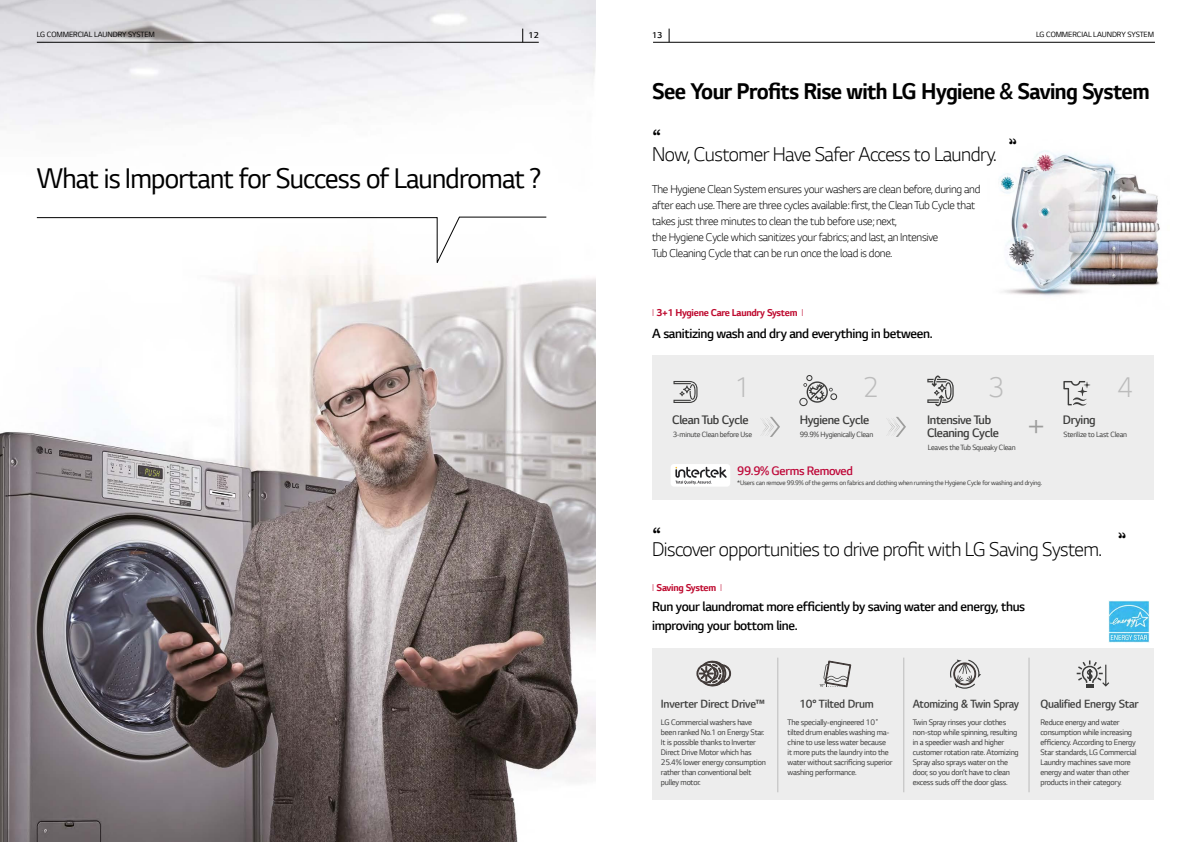
<style>
.page{position:relative;width:1191px;height:842px;background:#fff}
.page>*{position:absolute;margin:0;border:0;box-sizing:border-box;transform-origin:0 0}
.t1{font:300 36.6px "LG Smart";color:#9d9d9c}
.t2{font:30px "LG Smart";letter-spacing:-.025em;color:#000;scale:.95 1}
.t3{font:300 30px "LG Smart";color:#bcbcbc}
.t4{font:700 24px "LG Smart";letter-spacing:-.025em;color:#000;scale:.95 1}
.t5{font:23px "Nanum Barun Gothic";color:#000}
.t6{font:300 21px "LG Smart";letter-spacing:-.025em;color:#000}
.t7{font:600 14px/19px "LG Smart";letter-spacing:-.025em;color:#000}
.t8{font:600 13px/13.4px "LG Smart";letter-spacing:-.025em;color:#3c3c3b}
.t9{font:600 13px "LG Smart";letter-spacing:-.025em;color:#be0738}
.t10{font:300 12px/16px "LG Smart";letter-spacing:-.025em;color:#000}
.t11{font:11px "LG Sm Haotf TSB";letter-spacing:-.025em;color:#3c3c3b}
.t12{font:11px "LG Sm Haotf TSB";letter-spacing:-.025em;color:#3c3c3b;scale:.95 1}
.t13{font:700 10.5px "LG Smart";letter-spacing:-.025em;color:#be092e}
.t14{font:600 9px "LG Smart";color:#000}
.t15{font:8.5px/10px "LG Smart";letter-spacing:-.025em;color:#3c3c3b}
.t16{font:8px "LG Smart";letter-spacing:-.025em;color:#3c3c3b}
.t17{font:8px "LG Smart";letter-spacing:-.01em;color:#000}
.t18{font:7px "LG Smart";letter-spacing:-.025em;color:#3c3c3b}
.s1{font-weight:600}
.s2{font-weight:300}
</style>
<div class="page">
<img style="left:999px;top:150px;width:161px;height:146px">
<div style="left:652px;top:648px;width:502px;height:151px;background:#ededed"></div>
<img style="left:0;top:0;width:595px;height:842px">
<svg style="left:36px;top:216px;width:511px;height:50px"></svg>
<hr style="left:653px;top:42px;width:502px;height:1px;background:#000">
<svg style="left:669px;top:29px;width:1px;height:13px"></svg>
<hr style="left:37px;top:42px;width:502px;height:1px;background:#000">
<svg style="left:522px;top:29px;width:1px;height:13px"></svg>
<div style="left:652px;top:355px;width:502px;height:145px;background:#ededed"></div>
<img style="left:1108px;top:601px;width:41px;height:41px">
<div style="left:670px;top:464px;width:60px;height:23px;background:#fff;border-radius:3px"></div>
<svg style="left:675px;top:467px;width:51px;height:17px"></svg>
<svg style="left:927px;top:375px;width:26px;height:31px"></svg>
<svg style="left:799px;top:375px;width:38px;height:31px"></svg>
<svg style="left:673px;top:381px;width:24px;height:22px"></svg>
<svg style="left:1063px;top:381px;width:27px;height:25px"></svg>
<svg style="left:761px;top:417px;width:19px;height:20px"></svg>
<svg style="left:887px;top:417px;width:19px;height:20px"></svg>
<hr style="left:777px;top:658px;width:1px;height:134px;background:#bcbcbc">
<hr style="left:903px;top:658px;width:1px;height:134px;background:#bcbcbc">
<hr style="left:1028px;top:658px;width:1px;height:134px;background:#bcbcbc">
<svg style="left:696px;top:661px;width:35px;height:25px"></svg>
<svg style="left:950px;top:659px;width:31px;height:30px"></svg>
<svg style="left:1076px;top:660px;width:33px;height:27px"></svg>
<svg style="left:819px;top:660px;width:32px;height:27px"></svg>
<p class="t17" style="left:37px;top:29px;width:120px">LG COMMERCIAL LAUNDRY SYSTEM</p>
<p class="t14" style="left:528px;top:29px;width:12px">12</p>
<p class="t14" style="left:652px;top:29px;width:12px">13</p>
<p class="t17" style="left:1036px;top:29px;width:120px">LG COMMERCIAL LAUNDRY SYSTEM</p>
<h3 class="t4" style="left:652px;top:75px;width:525px">See Your Profits Rise with LG Hygiene <span class="s1">&amp;</span> Saving System</h3>
<h2 class="t2" style="left:37px;top:158px;width:533px">What is Important for Success of Laundromat ?</h2>
<h3 class="t5" style="left:651px;top:129px;width:12px">“</h3>
<h3 class="t6" style="left:652px;top:141px;width:346px">Now, Customer Have Safer Access to Laundry.</h3>
<p class="t10" style="left:652px;top:180px;width:330px">The Hygiene Clean System ensures your washers are clean before, during and after each use. There are three cycles available: first, the Clean Tub Cycle that takes just three minutes to clean the tub before use; next,<br>the Hygiene Cycle which sanitizes your fabrics; and last, an Intensive<br>Tub Cleaning Cycle that can be run once the load is done.</p>
<p class="t13" style="left:652px;top:305px;width:153px"><span class="s2">I</span> 3+1 Hygiene Care Laundry System <span class="s2">I</span></p>
<h3 class="t7" style="left:652px;top:324px;width:282px">A sanitizing wash and dry and everything in between.</h3>
<h2 class="t3" style="left:734px;top:367px;width:18px">1</h2>
<h2 class="t3" style="left:862px;top:367px;width:18px">2</h2>
<h2 class="t3" style="left:988px;top:367px;width:18px">3</h2>
<h2 class="t3" style="left:1117px;top:367px;width:18px">4</h2>
<h3 class="t8" style="left:672px;top:412px;width:78px">Clean Tub Cycle</h3>
<p class="t16" style="left:673px;top:429px;width:81px">3-minute Clean before Use</p>
<h3 class="t8" style="left:799px;top:412px;width:71px">Hygiene Cycle</h3>
<h3 class="t8" style="left:927px;top:412px;width:73px">Intensive Tub<br>Cleaning Cycle</h3>
<h3 class="t8" style="left:1062px;top:412px;width:34px">Drying</h3>
<h1 class="t1" style="left:1026px;top:399px;width:22px">+</h1>
<p class="t16" style="left:799px;top:429px;width:75px">99.9% Hygienically Clean</p>
<p class="t16" style="left:1063px;top:429px;width:65px">Sterilize to Last Clean</p>
<p class="t16" style="left:927px;top:443px;width:89px">Leaves the Tub Squeaky Clean</p>
<h3 class="t9" style="left:737px;top:462px;width:117px">99.9% Germs Removed</h3>
<h3 class="t5" style="left:651px;top:527px;width:12px">“</h3>
<p class="t18" style="left:737px;top:478px;width:306px">*Users can remove 99.9% of the germs on fabrics and clothing when running the Hygiene Cycle for washing and drying.</p>
<h3 class="t6" style="left:652px;top:535px;width:451px">Discover opportunities to drive profit with LG Saving System.</h3>
<p class="t13" style="left:652px;top:580px;width:71px"><span class="s2">I</span> Saving System <span class="s2">I</span></p>
<h3 class="t7" style="left:652px;top:596px;width:374px">Run your laundromat more efficiently by saving water and energy, thus improving your bottom line.</h3>
<p class="t11" style="left:661px;top:699px;width:105px">Inverter Direct DriveTM</p>
<p class="t11" style="left:799px;top:699px;width:76px">10° Tilted Drum</p>
<p class="t12" style="left:912px;top:699px;width:113px">Atomizing &amp; Twin Spray</p>
<p class="t11" style="left:1040px;top:699px;width:100px">Qualified Energy Star</p>
<p class="t15" style="left:661px;top:717px;width:106px">LG Commercial washers have been ranked No.1 on Energy Star.<br>It is possible thanks to Inverter<br>Direct Drive Motor which has<br>25.4% lower energy consumption rather than conventional belt pulley motor.</p>
<p class="t15" style="left:787px;top:717px;width:106px">The specially-engineered 10˚ tilted drum enables washing ma&shy;chine to use less water because it more puts the laundry into the water without sacrificing superior washing performance.</p>
<p class="t15" style="left:1040px;top:717px;width:98px">Reduce energy and water consumption while increasing efficiency. According to Energy<br>Star standards, LG Commercial<br>Laundry machines save more energy and water than other products in their category.</p>
<p class="t15" style="left:912px;top:717px;width:107px">Twin Spray rinses your clothes non-stop while spinning, resulting in a speedier wash and higher customer rotation rate. Atomizing<br>Spray also sprays water on the door, so you don’t have to clean excess suds off the door glass.</p>
</div>
